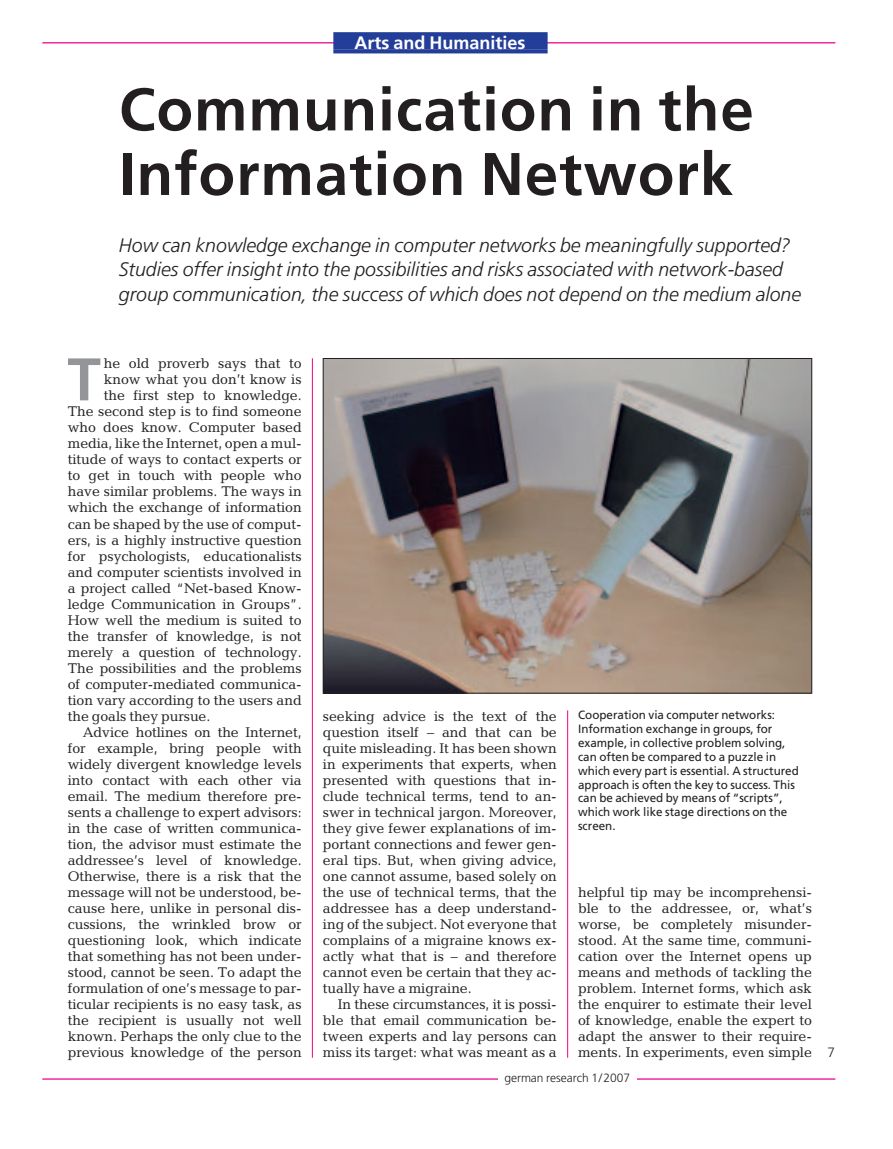
<style>
.page{position:relative;width:893px;height:1149px;background:#fff}
.page>*{position:absolute;margin:0;border:0;box-sizing:border-box;transform-origin:0 0}
.t1{font:700 60px/64.5px "Frutiger";letter-spacing:.015em;color:#231f20}
.t2{font:700 60px "Frutiger";color:#939598}
.t3{font:italic 300 19.5px/24.6px "Frutiger";color:#231f20}
.t4{font:700 18px "Frutiger";color:#fff}
.t5{font:14.1px/16px "Candida";letter-spacing:-.005em;color:#231f20;text-align:justify}
.t6{font:12px/13.8px "Frutiger";color:#231f20}
.t7{font:300 12px "Frutiger";color:#231f20}
.s1{font-family:"Frutiger";font-weight:300;font-size:13.5px}
</style>
<div class="page">
<hr style="left:42px;top:42px;width:793px;height:1px;background:#ed028c">
<hr style="left:42px;top:1078px;width:793px;height:1px;background:#ed028c">
<hr style="left:312px;top:358px;width:1px;height:699px;background:#ed028c">
<hr style="left:567px;top:710px;width:1px;height:347px;background:#ed028c">
<img style="left:325px;top:360px;width:485px;height:331px">
<div style="left:323px;top:358px;width:489px;height:335px;border:1px solid #231f20"></div>
<div style="left:498px;top:1072px;width:138px;height:17px;background:#fff"></div>
<div style="left:333px;top:32px;width:215px;height:17px;background:#233e98"></div>
<svg style="left:333px;top:49px;width:215px;height:4px"></svg>
<p class="t4" style="left:355px;top:36px;width:172px">Arts and Humanities</p>
<h1 class="t1" style="left:119px;top:82px;width:636px">Communication in the<br>Information Network</h1>
<p class="t3" style="left:119px;top:234px;width:684px">How can knowledge exchange in computer networks be meaningfully supported?<br>Studies offer insight into the possibilities and risks associated with network-based group communication, the success of which does not depend on the medium alone</p>
<h1 class="t2" style="left:67px;top:355px;width:35px">T</h1>
<p class="t5" style="left:104px;top:357px;width:199px">he old proverb says that to</p>
<p class="t5" style="left:104px;top:373px;width:199px">know what you don’t know is</p>
<p class="t5" style="left:104px;top:389px;width:199px">the first step to knowledge.</p>
<p class="t5" style="left:68px;top:405px;width:235px">The second step is to find someone</p>
<p class="t5" style="left:68px;top:421px;width:235px">who does know. Computer based</p>
<p class="t5" style="left:68px;top:437px;width:235px">media, like the Internet, open a mul-</p>
<p class="t5" style="left:68px;top:453px;width:235px">titude of ways to contact experts or</p>
<p class="t5" style="left:68px;top:469px;width:235px">to get in touch with people who</p>
<p class="t5" style="left:68px;top:485px;width:235px">have similar problems. The ways in</p>
<p class="t5" style="left:68px;top:501px;width:235px">which the exchange of information</p>
<p class="t5" style="left:68px;top:517px;width:235px">can be shaped by the use of comput-</p>
<p class="t5" style="left:68px;top:533px;width:235px">ers, is a highly instructive question</p>
<p class="t5" style="left:68px;top:549px;width:235px">for psychologists, educationalists</p>
<p class="t5" style="left:68px;top:565px;width:235px">and computer scientists involved in</p>
<p class="t5" style="left:68px;top:581px;width:235px">a project called “Net-based Know-</p>
<p class="t5" style="left:68px;top:597px;width:235px">ledge Communication in Groups”.</p>
<p class="t5" style="left:68px;top:613px;width:235px">How well the medium is suited to</p>
<p class="t5" style="left:68px;top:629px;width:235px">the transfer of knowledge, is not</p>
<p class="t5" style="left:68px;top:645px;width:235px">merely a question of technology.</p>
<p class="t5" style="left:68px;top:661px;width:235px">The possibilities and the problems</p>
<p class="t5" style="left:68px;top:677px;width:235px">of computer-mediated communica-</p>
<p class="t5" style="left:68px;top:693px;width:235px">tion vary according to the users and</p>
<p class="t5" style="left:68px;top:709px;width:144px">the goals they pursue.</p>
<p class="t5" style="left:83px;top:725px;width:220px">Advice hotlines on the Internet,</p>
<p class="t5" style="left:68px;top:741px;width:235px">for example, bring people with</p>
<p class="t5" style="left:68px;top:757px;width:235px">widely divergent knowledge levels</p>
<p class="t5" style="left:68px;top:773px;width:235px">into contact with each other via</p>
<p class="t5" style="left:68px;top:789px;width:235px">email. The medium therefore pre-</p>
<p class="t5" style="left:68px;top:805px;width:235px">sents a challenge to expert advisors:</p>
<p class="t5" style="left:68px;top:821px;width:235px">in the case of written communica-</p>
<p class="t5" style="left:68px;top:837px;width:235px">tion, the advisor must estimate the</p>
<p class="t5" style="left:68px;top:853px;width:235px">addressee’s level of knowledge.</p>
<p class="t5" style="left:68px;top:869px;width:235px">Otherwise, there is a risk that the</p>
<p class="t5" style="left:68px;top:885px;width:235px">message will not be understood, be-</p>
<p class="t5" style="left:68px;top:901px;width:235px">cause here, unlike in personal dis-</p>
<p class="t5" style="left:68px;top:917px;width:235px">cussions, the wrinkled brow or</p>
<p class="t5" style="left:68px;top:933px;width:235px">questioning look, which indicate</p>
<p class="t5" style="left:68px;top:949px;width:235px">that something has not been under-</p>
<p class="t5" style="left:68px;top:965px;width:235px">stood, cannot be seen. To adapt the</p>
<p class="t5" style="left:68px;top:981px;width:235px">formulation of one’s message to par-</p>
<p class="t5" style="left:68px;top:997px;width:235px">ticular recipients is no easy task, as</p>
<p class="t5" style="left:68px;top:1013px;width:235px">the recipient is usually not well</p>
<p class="t5" style="left:68px;top:1029px;width:235px">known. Perhaps the only clue to the</p>
<p class="t5" style="left:68px;top:1045px;width:235px">previous knowledge of the person</p>
<p class="t5" style="left:323px;top:709px;width:235px">seeking advice is the text of the question itself – and that can be quite misleading. It has been shown in experiments that experts, when presented with questions that in&shy;clude technical terms, tend to an&shy;swer in technical jargon. Moreover, they give fewer explanations of im&shy;portant connections and fewer gen&shy;eral tips. But, when giving advice, one cannot assume, based solely on the use of technical terms, that the addressee has a deep understand&shy;ing of the subject. Not everyone that complains of a migraine knows ex&shy;actly what that is – and therefore cannot even be certain that they ac&shy;tually have a migraine.</p>
<p class="t5" style="left:323px;top:997px;width:235px;text-indent:15px">In these circumstances, it is possi&shy;ble that email communication be&shy;tween experts and lay persons can miss its target: what was meant as a</p>
<p class="t6" style="left:578px;top:709px;width:222px">Cooperation via computer networks:<br>Information exchange in groups, for example, in collective problem solving, can often be compared to a puzzle in which every part is essential. A structured approach is often the key to success. This can be achieved by means of “scripts”, which work like stage directions on the screen.</p>
<p class="t5" style="left:578px;top:885px;width:258px;text-align:left">helpful tip may be incomprehensi&shy;ble to the addressee, or, what’s worse, be completely misunder&shy;stood. At the same time, communi&shy;cation over the Internet opens up means and methods of tackling the problem. Internet forms, which ask the enquirer to estimate their level<br>of knowledge, enable the expert to adapt the answer to their require&shy;ments. In experiments, even simple <span class="s1">7</span></p>
<p class="t7" style="left:504px;top:1072px;width:127px">german research 1/2007</p>
</div>
